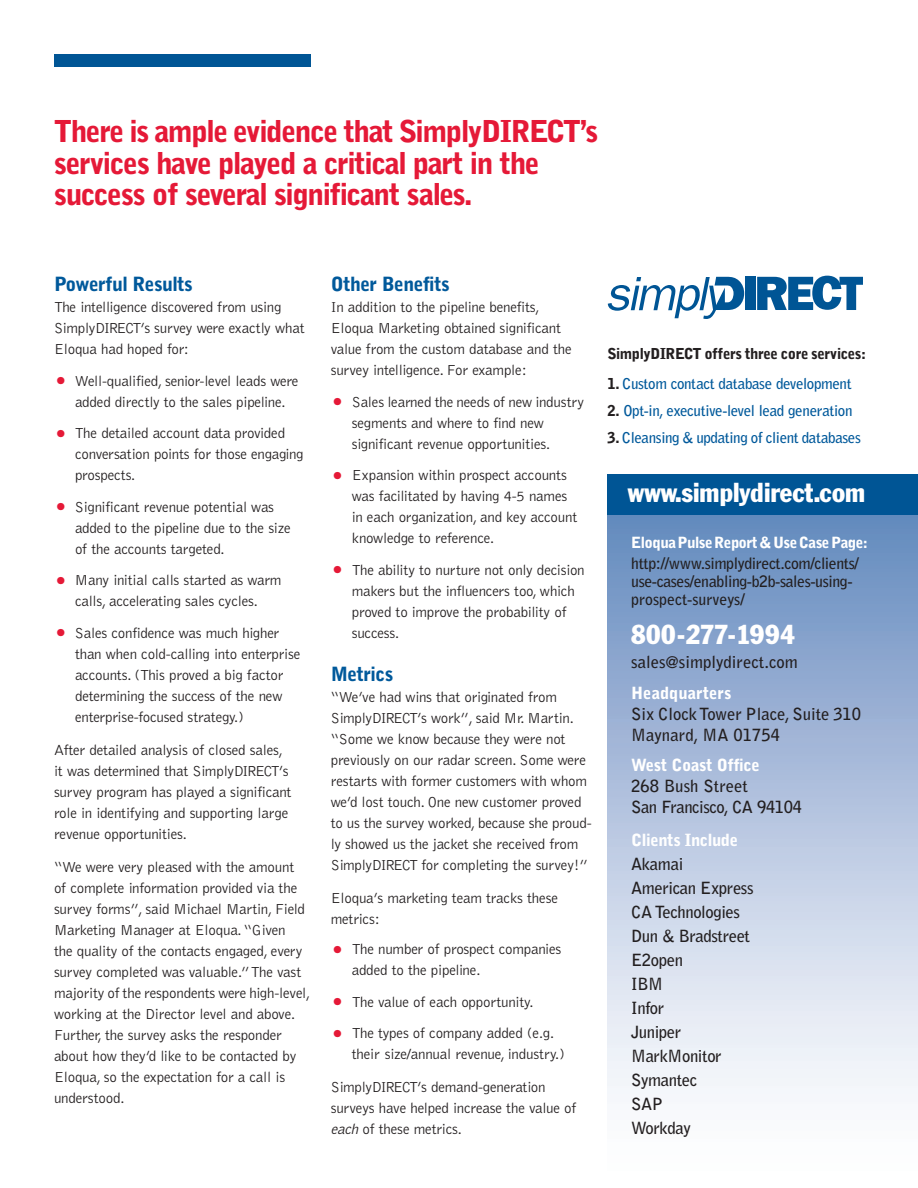
<style>
.page{position:relative;width:918px;height:1188px;background:#fff}
.page>*{position:absolute;margin:0;border:0;box-sizing:border-box;transform-origin:0 0}
._10_12_BellGothLt{font:900 30px/31.5px "Bell Gothic";letter-spacing:-.05em;color:#e51937}
._10_12_BellGothLt-2{font:condensed 27px "Franklin Gothic";color:#fff}
._13_15_BellGothBlk_S{font:900 19.5px "Bell Gothic";letter-spacing:-.03em;color:#00599b}
._10_12_BellGothLt-3{font:700 16.65px "Bell Gothic";letter-spacing:-.025em;color:#231f20}
._10_12_BellGothLt-4{font:700 16.65px "Bell Gothic";color:#231f20}
._10_12_BellGothLt-5{font:900 16.65px "Bell Gothic";letter-spacing:-.025em;color:#fff}
._14_14_BellGothBlk_S{font:900 16.65px "Bell Gothic";letter-spacing:-.025em;color:#fff}
._14_14_BellGothBlk_S-2{font:900 16.65px "Bell Gothic";color:#fff}
._10_12_BellGothLt-6{font:700 15.75px "Bell Gothic";letter-spacing:-.025em;color:#231f20}
._10_12_BellGothLt-7{font:700 15.75px "Bell Gothic";color:#231f20}
._10_12_BellGothLt-8{font:900 15.3px "Bell Gothic";letter-spacing:-.04em;color:#fff}
._10_12_BellGothLt-9{font:300 15px/21px "Bell Gothic";letter-spacing:-.015em;color:#231f20}
._10_12_BellGothLt-10{font:700 15px "Bell Gothic";letter-spacing:-.025em;color:#00599b}
._10_12_BellGothLt-11{font:900 15px "Bell Gothic";letter-spacing:-.03em;color:#231f20}
.s1{font-size:27px;color:#e51937}
.s2{font-style:italic}
.s3{font-weight:900;color:#231f20}
</style>
<div class="page">
<div style="left:608px;top:504px;width:310px;height:683px;background:linear-gradient(to bottom,#658abe,#fff)"></div>
<div style="left:608px;top:474px;width:310px;height:40px;background:#005595"></div>
<div style="left:745px;top:277px;width:10px;height:33px;background:#005595"></div>
<svg style="left:757px;top:276px;width:106px;height:34px"></svg>
<svg style="left:608px;top:277px;width:136px;height:42px"></svg>
<div style="left:54px;top:54px;width:256px;height:13px;background:#005595"></div>
<p class="_10_12_BellGothLt" style="left:54px;top:116px;width:546px">There is ample evidence that SimplyDIRECT’s services have played a critical part in the</p>
<p class="_10_12_BellGothLt" style="left:54px;top:179px;width:420px">success of several significant sales.</p>
<p class="_13_15_BellGothBlk_S" style="left:54px;top:273px;width:140px">Powerful Results</p>
<p class="_10_12_BellGothLt-9" style="left:54px;top:297px;width:252px">The intelligence discovered from using<br>SimplyDIRECT’s survey were exactly what<br>Eloqua had hoped for:</p>
<p class="_10_12_BellGothLt-9" style="left:54px;top:371px;width:246px;text-align:center"><span class="s1">•</span> Well-qualified, senior-level leads were added directly to the sales pipeline.</p>
<p class="_10_12_BellGothLt-9" style="left:54px;top:423px;width:233px"><span class="s1">•</span> The detailed account data provided</p>
<p class="_10_12_BellGothLt-9" style="left:75px;top:444px;width:230px">conversation points for those engaging</p>
<p class="_10_12_BellGothLt-9" style="left:75px;top:465px;width:62px">prospects.</p>
<p class="_10_12_BellGothLt-9" style="left:54px;top:497px;width:222px"><span class="s1">•</span> Significant revenue potential was</p>
<p class="_10_12_BellGothLt-9" style="left:75px;top:518px;width:217px">added to the pipeline due to the size</p>
<p class="_10_12_BellGothLt-9" style="left:75px;top:539px;width:151px">of the accounts targeted.</p>
<p class="_10_12_BellGothLt-9" style="left:54px;top:570px;width:229px"><span class="s1">•</span> Many initial calls started as warm</p>
<p class="_10_12_BellGothLt-9" style="left:75px;top:591px;width:184px">calls, accelerating sales cycles.</p>
<p class="_10_12_BellGothLt-9" style="left:54px;top:623px;width:227px"><span class="s1">•</span> Sales confidence was much higher</p>
<p class="_10_12_BellGothLt-9" style="left:75px;top:644px;width:227px">than when cold-calling into enterprise accounts. (This proved a big factor</p>
<p class="_10_12_BellGothLt-9" style="left:75px;top:686px;width:209px">determining the success of the new</p>
<p class="_10_12_BellGothLt-9" style="left:75px;top:707px;width:171px">enterprise-focused strategy.)</p>
<p class="_10_12_BellGothLt-9" style="left:54px;top:740px;width:230px">After detailed analysis of closed sales,</p>
<p class="_10_12_BellGothLt-9" style="left:54px;top:761px;width:236px">it was determined that SimplyDIRECT’s</p>
<p class="_10_12_BellGothLt-9" style="left:54px;top:782px;width:239px">survey program has played a significant</p>
<p class="_10_12_BellGothLt-9" style="left:54px;top:803px;width:236px">role in identifying and supporting large</p>
<p class="_10_12_BellGothLt-9" style="left:54px;top:824px;width:135px">revenue opportunities.</p>
<p class="_10_12_BellGothLt-9" style="left:54px;top:857px;width:242px">“We were very pleased with the amount</p>
<p class="_10_12_BellGothLt-9" style="left:54px;top:878px;width:245px">of complete information provided via the</p>
<p class="_10_12_BellGothLt-9" style="left:54px;top:899px;width:253px">survey forms”, said Michael Martin, Field<br>Marketing Manager at Eloqua. “Given</p>
<p class="_10_12_BellGothLt-9" style="left:54px;top:941px;width:250px">the quality of the contacts engaged, every</p>
<p class="_10_12_BellGothLt-9" style="left:54px;top:962px;width:258px">survey completed was valuable.” The vast majority of the respondents were high-level, working at the Director level and above.<br>Further, the survey asks the responder</p>
<p class="_10_12_BellGothLt-9" style="left:54px;top:1046px;width:244px">about how they’d like to be contacted by<br>Eloqua, so the expectation for a call is understood.</p>
<p class="_13_15_BellGothBlk_S" style="left:331px;top:273px;width:121px">Other Benefits</p>
<p class="_10_12_BellGothLt-9" style="left:331px;top:297px;width:210px">In addition to the pipeline benefits,</p>
<p class="_10_12_BellGothLt-9" style="left:331px;top:318px;width:232px">Eloqua Marketing obtained significant</p>
<p class="_10_12_BellGothLt-9" style="left:331px;top:339px;width:243px">value from the custom database and the survey intelligence. For example:</p>
<p class="_10_12_BellGothLt-9" style="left:352px;top:392px;width:234px;text-indent:-21px"><span class="s1">•</span> Sales learned the needs of new industry segments and where to find new</p>
<p class="_10_12_BellGothLt-9" style="left:352px;top:434px;width:200px">significant revenue opportunities.</p>
<p class="_10_12_BellGothLt-9" style="left:331px;top:465px;width:238px"><span class="s1">•</span> Expansion within prospect accounts</p>
<p class="_10_12_BellGothLt-9" style="left:352px;top:486px;width:217px">was facilitated by having 4-5 names</p>
<p class="_10_12_BellGothLt-9" style="left:352px;top:507px;width:227px">in each organization, and key account</p>
<p class="_10_12_BellGothLt-9" style="left:352px;top:528px;width:144px">knowledge to reference.</p>
<p class="_10_12_BellGothLt-9" style="left:352px;top:560px;width:235px;text-indent:-21px"><span class="s1">•</span> The ability to nurture not only decision makers but the influencers too, which proved to improve the probability of</p>
<p class="_10_12_BellGothLt-9" style="left:352px;top:623px;width:49px">success.</p>
<p class="_13_15_BellGothBlk_S" style="left:331px;top:663px;width:64px">Metrics</p>
<p class="_10_12_BellGothLt-9" style="left:331px;top:687px;width:245px">“We’ve had wins that originated from<br>SimplyDIRECT’s work”, said Mr. Martin. “Some we know because they were not</p>
<p class="_10_12_BellGothLt-9" style="left:331px;top:750px;width:262px">previously on our radar screen. Some were restarts with former customers with whom we’d lost touch. One new customer proved to us the survey worked, because she proud&shy;ly showed us the jacket she received from SimplyDIRECT for completing the survey!”</p>
<p class="_10_12_BellGothLt-9" style="left:331px;top:888px;width:229px">Eloqua’s marketing team tracks these</p>
<p class="_10_12_BellGothLt-9" style="left:331px;top:909px;width:50px">metrics:</p>
<p class="_10_12_BellGothLt-9" style="left:352px;top:939px;width:211px;text-indent:-21px"><span class="s1">•</span> The number of prospect companies added to the pipeline.</p>
<p class="_10_12_BellGothLt-9" style="left:331px;top:991px;width:204px"><span class="s1">•</span> The value of each opportunity.</p>
<p class="_10_12_BellGothLt-9" style="left:331px;top:1023px;width:225px"><span class="s1">•</span> The types of company added (e.g.</p>
<p class="_10_12_BellGothLt-9" style="left:352px;top:1044px;width:215px">their size/annual revenue, industry.)</p>
<p class="_10_12_BellGothLt-9" style="left:331px;top:1077px;width:216px">SimplyDIRECT’s demand-generation</p>
<p class="_10_12_BellGothLt-9" style="left:331px;top:1098px;width:247px">surveys have helped increase the value of <span class="s2">each</span> of these metrics.</p>
<p class="_10_12_BellGothLt-11" style="left:608px;top:345px;width:260px">SimplyDIRECT offers three core services:</p>
<p class="_10_12_BellGothLt-10" style="left:608px;top:375px;width:246px"><span class="s3">1.</span> Custom contact database development</p>
<p class="_10_12_BellGothLt-10" style="left:608px;top:402px;width:247px"><span class="s3">2.</span> Opt-in, executive-level lead generation</p>
<p class="_10_12_BellGothLt-10" style="left:608px;top:429px;width:255px"><span class="s3">3.</span> Cleansing &amp; updating of client databases</p>
<p class="_10_12_BellGothLt-2" style="left:628px;top:476px;width:239px">www.simplydirect.com</p>
<p class="_10_12_BellGothLt-8" style="left:631px;top:534px;width:238px">Eloqua Pulse Report &amp; Use Case Page:</p>
<p class="_10_12_BellGothLt-6" style="left:631px;top:554px;width:229px">http://www.simplydirect.com/clients/</p>
<p class="_10_12_BellGothLt-6" style="left:631px;top:572px;width:223px">use-cases/enabling-b2b-sales-using-</p>
<p class="_10_12_BellGothLt-7" style="left:631px;top:590px;width:115px">prospect-surveys/</p>
<p class="_10_12_BellGothLt-2" style="left:631px;top:618px;width:165px">800-277-1994</p>
<p class="_10_12_BellGothLt-4" style="left:631px;top:651px;width:168px">sales@simplydirect.com</p>
<p class="_14_14_BellGothBlk_S-2" style="left:631px;top:684px;width:102px">Headquarters</p>
<p class="_10_12_BellGothLt-4" style="left:631px;top:704px;width:231px">Six Clock Tower Place, Suite 310</p>
<p class="_10_12_BellGothLt-4" style="left:631px;top:725px;width:150px">Maynard, MA 01754</p>
<p class="_10_12_BellGothLt-5" style="left:631px;top:756px;width:130px">West Coast Office</p>
<p class="_10_12_BellGothLt-4" style="left:631px;top:776px;width:118px">268 Bush Street</p>
<p class="_10_12_BellGothLt-3" style="left:631px;top:797px;width:172px">San Francisco, CA 94104</p>
<p class="_14_14_BellGothBlk_S" style="left:631px;top:830px;width:108px">Clients Include</p>
<p class="_10_12_BellGothLt-3" style="left:631px;top:854px;width:54px">Akamai</p>
<p class="_10_12_BellGothLt-3" style="left:631px;top:878px;width:124px">American Express</p>
<p class="_10_12_BellGothLt-3" style="left:631px;top:902px;width:110px">CA Technologies</p>
<p class="_10_12_BellGothLt-3" style="left:631px;top:926px;width:120px">Dun &amp; Bradstreet</p>
<p class="_10_12_BellGothLt-3" style="left:631px;top:950px;width:53px">E2open</p>
<p class="_10_12_BellGothLt-3" style="left:631px;top:974px;width:33px">IBM</p>
<p class="_10_12_BellGothLt-3" style="left:631px;top:998px;width:34px">Infor</p>
<p class="_10_12_BellGothLt-3" style="left:631px;top:1022px;width:52px">Juniper</p>
<p class="_10_12_BellGothLt-3" style="left:631px;top:1046px;width:92px">MarkMonitor</p>
<p class="_10_12_BellGothLt-3" style="left:631px;top:1070px;width:68px">Symantec</p>
<p class="_10_12_BellGothLt-3" style="left:631px;top:1094px;width:33px">SAP</p>
<p class="_10_12_BellGothLt-3" style="left:631px;top:1118px;width:61px">Workday</p>
</div>
